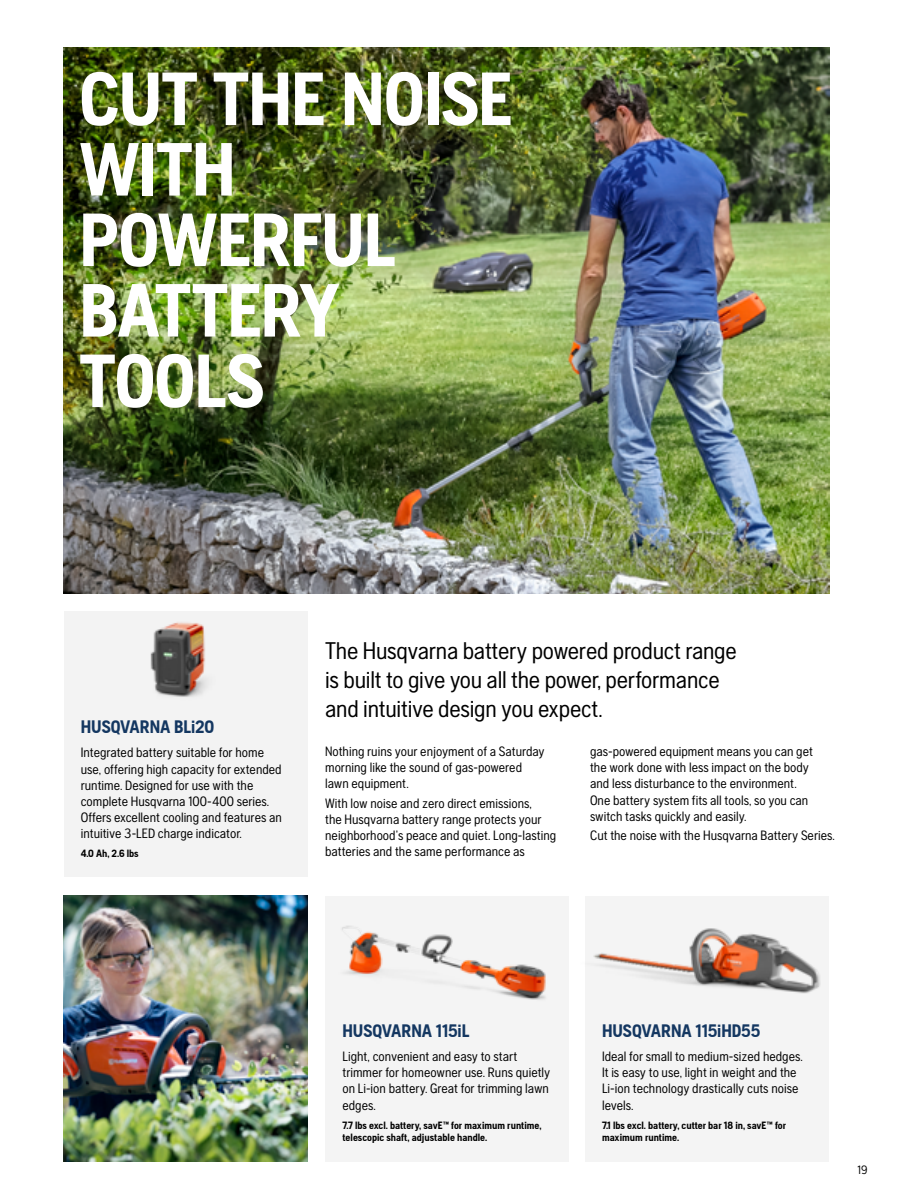
<style>
.page{position:relative;width:918px;height:1188px;background:#fff}
.page>*{position:absolute;margin:0;border:0;box-sizing:border-box;transform-origin:0 0}
.t1{font:700 75px/70.5px "Husqvarna Gothic";letter-spacing:-.01em;color:#fff}
.t2{font:24px/28.8px "Husqvarna Gothic";letter-spacing:-.01em;color:#000}
.t3{font:700 18px "Husqvarna Gothic";letter-spacing:-.005em;color:#143761}
.t4{font:13.5px/16.2px "Husqvarna Gothic";color:#000}
.t5{font:12px "Husqvarna Gothic";color:#000}
.t6{font:700 10.5px/12.6px "Husqvarna Gothic";color:#000}
</style>
<div class="page">
<div style="left:585px;top:896px;width:244px;height:265px;background:#f4f4f4"></div>
<div style="left:325px;top:896px;width:244px;height:265px;background:#f4f4f4"></div>
<img style="left:64px;top:896px;width:244px;height:265px">
<img style="left:64px;top:48px;width:765px;height:546px">
<img style="left:593px;top:928px;width:227px;height:66px">
<img style="left:342px;top:926px;width:204px;height:74px">
<div style="left:64px;top:611px;width:244px;height:266px;background:#f3f3f3"></div>
<img style="left:150px;top:622px;width:57px;height:75px">
<img style="left:152px;top:623px;width:52px;height:70px">
<img style="left:343px;top:927px;width:89px;height:47px">
<img style="left:594px;top:932px;width:106px;height:35px">
<h1 class="t1" style="left:79px;top:63px;width:435px">CUT THE NOISE<br>WITH<br>POWERFUL<br>BATTERY<br>TOOLS</h1>
<h3 class="t3" style="left:81px;top:716px;width:135px">HUSQVARNA BLi20</h3>
<p class="t4" style="left:81px;top:744px;width:203px">Integrated battery suitable for home use, offering high capacity for extended runtime. Designed for use with the complete Husqvarna 100-400 series.<br>Offers excellent cooling and features an intuitive 3-LED charge indicator.</p>
<p class="t6" style="left:81px;top:847px;width:59px">4.0 Ah, 2.6 lbs</p>
<h2 class="t2" style="left:325px;top:637px;width:413px">The Husqvarna battery powered product range is built to give you all the power, performance and intuitive design you expect.</h2>
<p class="t4" style="left:325px;top:743px;width:221px">Nothing ruins your enjoyment of a Saturday morning like the sound of gas-powered lawn equipment.</p>
<p class="t4" style="left:325px;top:795px;width:233px">With low noise and zero direct emissions,<br>the Husqvarna battery range protects your neighborhood’s peace and quiet. Long-lasting batteries and the same performance as</p>
<p class="t4" style="left:590px;top:743px;width:224px">gas-powered equipment means you can get the work done with less impact on the body and less disturbance to the environment.<br>One battery system fits all tools, so you can switch tasks quickly and easily.</p>
<p class="t4" style="left:590px;top:827px;width:246px">Cut the noise with the Husqvarna Battery Series.</p>
<h3 class="t3" style="left:342px;top:1020px;width:128px">HUSQVARNA 115iL</h3>
<p class="t4" style="left:342px;top:1048px;width:209px">Light, convenient and easy to start trimmer for homeowner use. Runs quietly on Li-ion battery. Great for trimming lawn edges.</p>
<p class="t6" style="left:342px;top:1119px;width:201px">7.7 lbs excl. battery, savE™ for maximum runtime, telescopic shaft, adjustable handle.</p>
<h3 class="t3" style="left:602px;top:1020px;width:160px">HUSQVARNA 115iHD55</h3>
<p class="t4" style="left:602px;top:1048px;width:202px">Ideal for small to medium-sized hedges.<br>It is easy to use, light in weight and the<br>Li-ion technology drastically cuts noise levels.</p>
<p class="t6" style="left:602px;top:1119px;width:186px">7.1 lbs excl. battery, cutter bar 18 in, savE™ for maximum runtime.</p>
<p class="t5" style="left:858px;top:1163px;width:11px">19</p>
</div>
